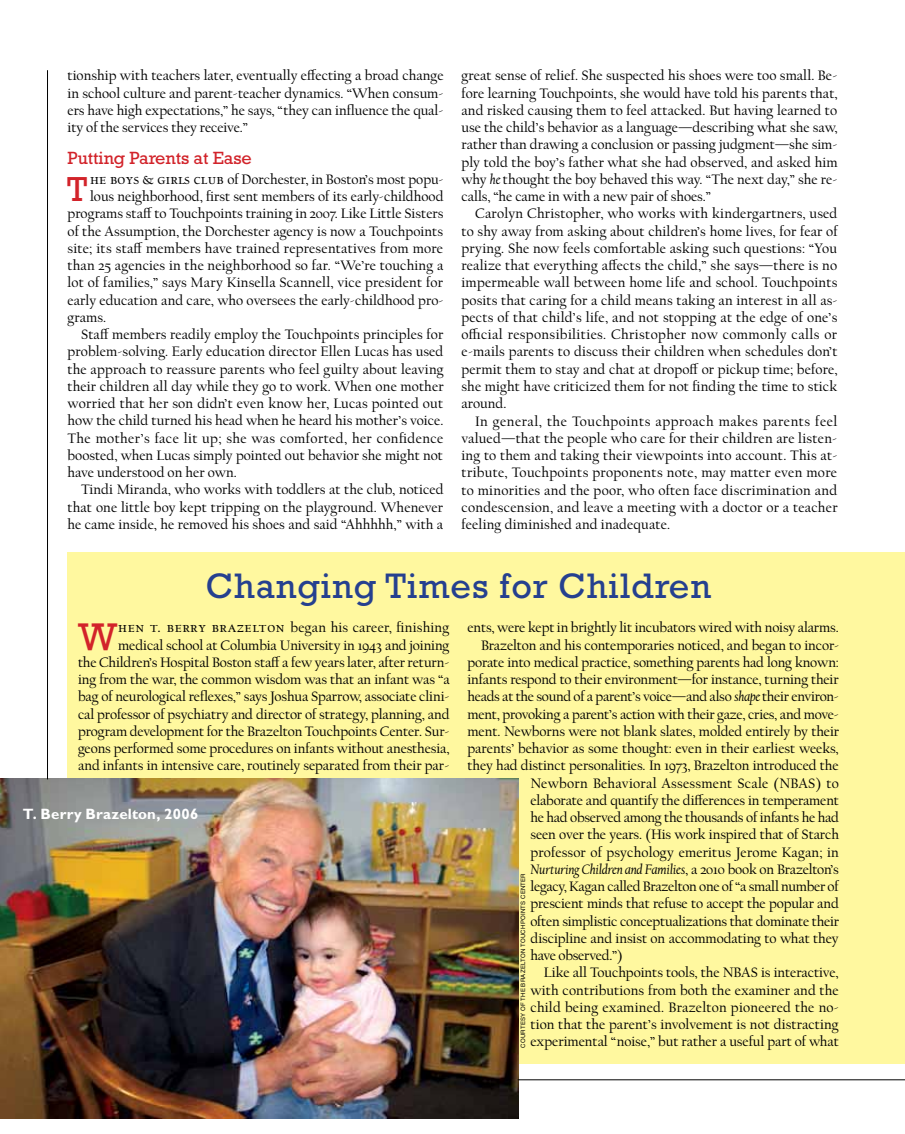
<style>
.page{position:relative;width:905px;height:1134px;background:#fff}
.page>*{position:absolute;margin:0;border:0;box-sizing:border-box;transform-origin:0 0}
.t1{font:39.15px "Rockwell Std";color:#d2232a}
.t2{font:36px "Rockwell Std";letter-spacing:.025em;color:#25408f}
.t3{font:35.25px "Rockwell Std";color:#d2232a}
.t4{font:18px "Rockwell Std";letter-spacing:-.005em;color:#d2232a}
.t5{font:700 15px "Gill Sans Std";letter-spacing:.015em;color:#fff}
.t6{font:14.25px/17.2px "Cal Harvard";color:#000;text-align:justify}
.t7{font:14.25px "Cal Harvard";letter-spacing:-.02em;color:#000}
.t8{font:italic 14.25px "Cal Harvard";letter-spacing:-.015em;color:#000}
.t9{font:14.25px "Cal Harvard";letter-spacing:.025em;color:#000}
.t10{font:6px "Helvetica LT Std";letter-spacing:.04em;color:#000}
.s1{font-size:15.75px}
.s2{font-style:italic}
.s3{font-style:normal}
</style>
<div class="page">
<div style="left:68px;top:553px;width:836px;height:511px;background:#fff89f"></div>
<img style="left:0;top:779px;width:518px;height:339px">
<hr style="left:518px;top:1080px;width:386px;height:1px;background:#000">
<hr style="left:47px;top:70px;width:1px;height:709px;background:#000">
<p class="t6" style="left:68px;top:68px;width:377px">tionship with teachers later, eventually effecting a broad change in school culture and parent-teacher dynamics. “When consum&shy;ers have high expectations,” he says, “they can influence the qual&shy;ity of the services they receive.”</p>
<p class="t4" style="left:68px;top:147px;width:186px">Putting Parents at Ease</p>
<h3 class="t3" style="left:67px;top:169px;width:22px">T</h3>
<p class="t6" style="left:90px;top:171px;width:355px"><span class="s1">he boys &amp; girls club</span> of Dorchester, in Boston’s most popu-</p>
<p class="t6" style="left:461px;top:68px;width:377px">great sense of relief. She suspected his shoes were too small. Be&shy;fore learning Touchpoints, she would have told his parents that, and risked causing them to feel attacked. But having learned to use the child’s behavior as a language—describing what she saw, rather than drawing a conclusion or passing judgment—she sim&shy;ply told the boy’s father what she had observed, and asked him why <span class="s2">he</span> thought the boy behaved this way. “The next day,” she re&shy;calls, “he came in with a new pair of shoes.”</p>
<p class="t6" style="left:461px;top:206px;width:378px;text-indent:13px">Carolyn Christopher, who works with kindergartners, used to shy away from asking about children’s home lives, for fear of prying. She now feels comfortable asking such questions: “You realize that everything affects the child,” she says—there is no impermeable wall between home life and school. Touchpoints posits that caring for a child means taking an interest in all as&shy;pects of that child’s life, and not stopping at the edge of one’s official responsibilities. Christopher now commonly calls or e-mails parents to discuss their children when schedules don’t permit them to stay and chat at dropoff or pickup time; before, she might have criticized them for not finding the time to stick around.</p>
<p class="t6" style="left:461px;top:413px;width:377px;text-indent:13px">In general, the Touchpoints approach makes parents feel valued—that the people who care for their children are listen&shy;ing to them and taking their viewpoints into account. This at&shy;tribute, Touchpoints proponents note, may matter even more to minorities and the poor, who often face discrimination and condescension, and leave a meeting with a doctor or a teacher feeling diminished and inadequate.</p>
<h2 class="t2" style="left:206px;top:565px;width:506px">Changing Times for Children</h2>
<p class="t6" style="left:90px;top:189px;width:354px">lous neighborhood, first sent members of its early-childhood</p>
<p class="t6" style="left:67px;top:206px;width:377px">programs staff to Touchpoints training in 2007. Like Little Sisters</p>
<p class="t6" style="left:67px;top:223px;width:377px">of the Assumption, the Dorchester agency is now a Touchpoints</p>
<p class="t6" style="left:67px;top:240px;width:377px">site; its staff members have trained representatives from more</p>
<p class="t6" style="left:67px;top:258px;width:377px">than 25 agencies in the neighborhood so far. “We’re touching a</p>
<p class="t6" style="left:67px;top:275px;width:377px">lot of families,” says Mary Kinsella Scannell, vice president for</p>
<p class="t6" style="left:67px;top:292px;width:377px">early education and care, who oversees the early-childhood pro-</p>
<p class="t6" style="left:67px;top:309px;width:40px">grams.</p>
<p class="t6" style="left:81px;top:327px;width:364px">Staff members readily employ the Touchpoints principles for</p>
<p class="t6" style="left:67px;top:344px;width:377px">problem-solving. Early education director Ellen Lucas has used</p>
<p class="t6" style="left:67px;top:361px;width:377px">the approach to reassure parents who feel guilty about leaving</p>
<p class="t6" style="left:67px;top:378px;width:377px">their children all day while they go to work. When one mother</p>
<p class="t6" style="left:67px;top:396px;width:377px">worried that her son didn’t even know her, Lucas pointed out</p>
<p class="t6" style="left:67px;top:413px;width:377px">how the child turned his head when he heard his mother’s voice.</p>
<p class="t9" style="left:67px;top:431px;width:377px">The mother’s face lit up; she was comforted, her confidence</p>
<p class="t6" style="left:67px;top:447px;width:377px">boosted, when Lucas simply pointed out behavior she might not</p>
<p class="t6" style="left:67px;top:465px;width:171px">have understood on her own.</p>
<p class="t6" style="left:81px;top:482px;width:364px">Tindi Miranda, who works with toddlers at the club, noticed</p>
<p class="t6" style="left:67px;top:499px;width:377px">that one little boy kept tripping on the playground. Whenever</p>
<p class="t6" style="left:67px;top:516px;width:377px">he came inside, he removed his shoes and said “Ahhhhh,” with a</p>
<p class="t6" style="left:78px;top:620px;width:373px;text-align:right"><span class="s1">hen t. berry brazelton</span> began his career, finishing medical school at Columbia University in 1943 and joining<br>the Children’s Hospital Boston staff a few years later, after return&shy;ing from the war, the common wisdom was that an infant was “a bag of neurological reflexes,” says Joshua Sparrow, associate clini&shy;cal professor of psychiatry and director of strategy, planning, and program development for the Brazelton Touchpoints Center. Sur&shy;geons performed some procedures on infants without anesthesia, and infants in intensive care, routinely separated from their par-</p>
<p class="t6" style="left:467px;top:620px;width:373px">ents, were kept in brightly lit incubators wired with noisy alarms.</p>
<h1 class="t1" style="left:78px;top:614px;width:41px">W</h1>
<p class="t6" style="left:481px;top:637px;width:359px">Brazelton and his contemporaries noticed, and began to incor-</p>
<p class="t6" style="left:467px;top:654px;width:373px">porate into medical practice, something parents had long known:</p>
<p class="t6" style="left:467px;top:672px;width:372px">infants respond to their environment—for instance, turning their</p>
<p class="t7" style="left:467px;top:689px;width:373px">heads at the sound of a parent’s voice—and also <span class="s2">shape</span> their environ-</p>
<p class="t7" style="left:467px;top:707px;width:373px">ment, provoking a parent’s action with their gaze, cries, and move-</p>
<p class="t6" style="left:467px;top:723px;width:373px">ment. Newborns were not blank slates, molded entirely by their</p>
<p class="t6" style="left:467px;top:741px;width:372px">parents’ behavior as some thought: even in their earliest weeks,</p>
<p class="t6" style="left:467px;top:758px;width:372px">they had distinct personalities. In 1973, Brazelton introduced the</p>
<p class="t6" style="left:530px;top:775px;width:310px">Newborn Behavioral Assessment Scale (NBAS) to</p>
<p class="t6" style="left:530px;top:792px;width:310px">elaborate and quantify the differences in temperament</p>
<p class="t7" style="left:530px;top:810px;width:309px">he had observed among the thousands of infants he had</p>
<p class="t6" style="left:530px;top:827px;width:310px">seen over the years. (His work inspired that of Starch</p>
<p class="t6" style="left:530px;top:844px;width:310px">professor of psychology emeritus Jerome Kagan; in</p>
<p class="t8" style="left:530px;top:862px;width:310px">Nurturing Children and Families<span class="s3">, a 2010 book on Brazelton’s</span></p>
<p class="t7" style="left:530px;top:879px;width:310px">legacy, Kagan called Brazelton one of “a small number of</p>
<p class="t6" style="left:530px;top:896px;width:310px">prescient minds that refuse to accept the popular and</p>
<p class="t7" style="left:530px;top:914px;width:310px">often simplistic conceptualizations that dominate their</p>
<p class="t6" style="left:530px;top:930px;width:310px">discipline and insist on accommodating to what they</p>
<p class="t6" style="left:530px;top:948px;width:94px">have observed.”)</p>
<p class="t6" style="left:544px;top:965px;width:296px">Like all Touchpoints tools, the NBAS is interactive,</p>
<p class="t6" style="left:530px;top:982px;width:310px">with contributions from both the examiner and the</p>
<p class="t6" style="left:530px;top:999px;width:310px">child being examined. Brazelton pioneered the no-</p>
<p class="t6" style="left:530px;top:1017px;width:310px">tion that the parent’s involvement is not distracting</p>
<p class="t6" style="left:530px;top:1034px;width:310px">experimental “noise,” but rather a useful part of what</p>
<p class="t5" style="left:23px;top:805px;width:177px">T. Berry Brazelton, 2006</p>
<p class="t10" style="left:519px;top:1048px;width:176px;rotate:-90deg">courtesy of the Brazelton touchpoints center</p>
</div>
